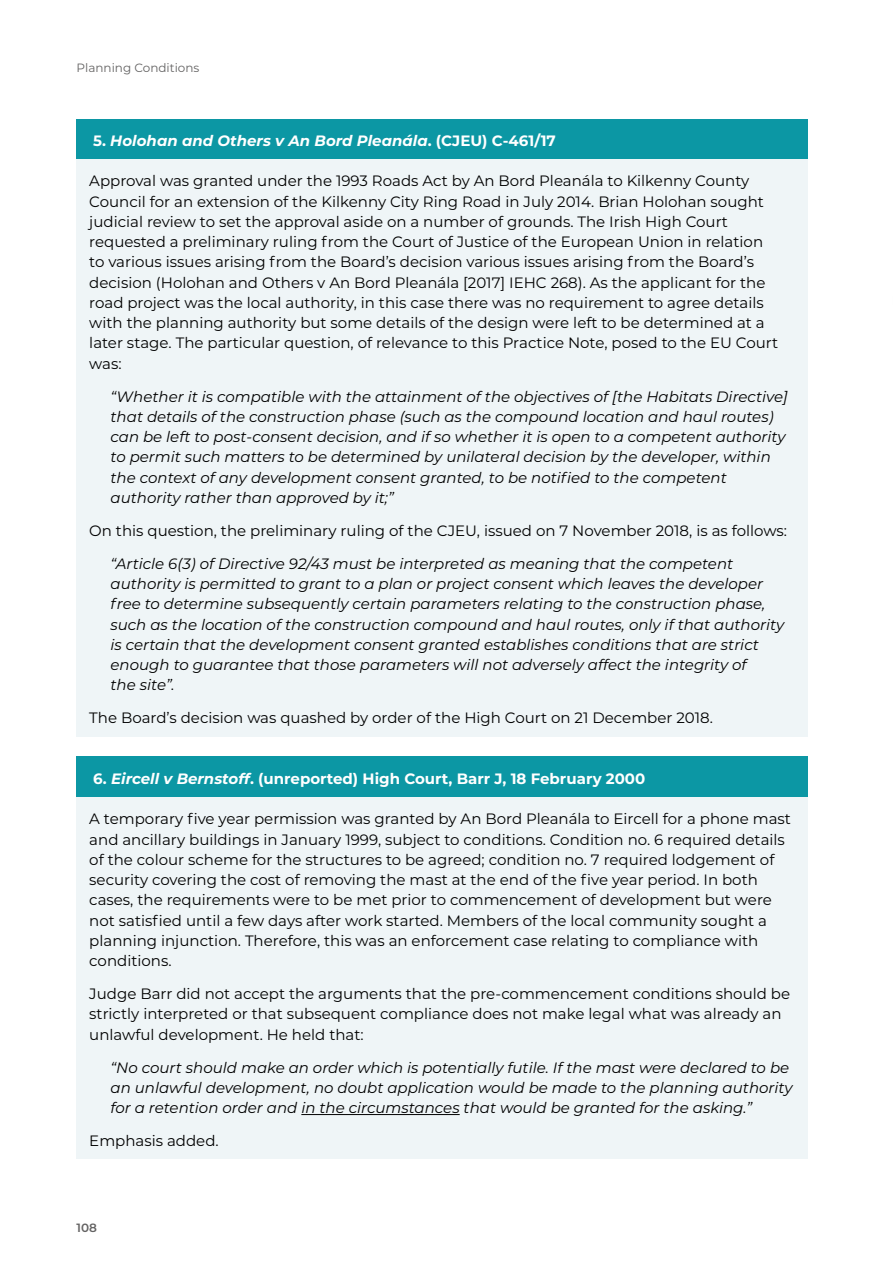
<style>
.page{position:relative;width:893px;height:1263px;background:#fff}
.page>*{position:absolute;margin:0;border:0;box-sizing:border-box;transform-origin:0 0}
.Body_text{font:15px/20.2px "Montserrat";color:#000}
.Body_text-2{font:italic 15px/20.2px "Montserrat";color:#000}
.Body_text-3{font:700 15px "Montserrat";color:#fff}
.Body_text-4{font:italic 700 15px "Montserrat";color:#fff}
.t1{font:12px "Montserrat";color:#646363}
.t2{font:600 12px "Montserrat";color:#646363}
.s1{font-style:normal}
.s2{font-style:italic}
</style>
<div class="page">
<div style="left:77px;top:119px;width:731px;height:40px;background:#0c97a4"></div>
<div style="left:77px;top:159px;width:731px;height:577px;background:#eff5f7"></div>
<div style="left:77px;top:757px;width:731px;height:40px;background:#0c97a4"></div>
<div style="left:77px;top:797px;width:731px;height:362px;background:#eff5f7"></div>
<hr style="left:301px;top:1114px;width:159px;height:1px;background:#000">
<p class="t1" style="left:77px;top:59px;width:124px">Planning Conditions</p>
<p class="Body_text-4" style="left:93px;top:130px;width:464px"><span class="s1">5.</span> Holohan and Others v An Bord Pleanála<span class="s1">. (CJEU) C-461/17</span></p>
<p class="Body_text" style="left:89px;top:170px;width:690px">Approval was granted under the 1993 Roads Act by An Bord Pleanála to Kilkenny County Council for an extension of the Kilkenny City Ring Road in July 2014. Brian Holohan sought judicial review to set the approval aside on a number of grounds. The Irish High Court requested a preliminary ruling from the Court of Justice of the European Union in relation to various issues arising from the Board’s decision various issues arising from the Board’s decision (Holohan and Others v An Bord Pleanála [2017] IEHC 268). As the applicant for the road project was the local authority, in this case there was no requirement to agree details with the planning authority but some details of the design were left to be determined at a later stage. The particular question, of relevance to this Practice Note, posed to the EU Court was:</p>
<p class="Body_text-2" style="left:111px;top:386px;width:679px">“Whether it is compatible with the attainment of the objectives of [the Habitats Directive] that details of the construction phase (such as the compound location and haul routes) can be left to post-consent decision, and if so whether it is open to a competent authority to permit such matters to be determined by unilateral decision by the developer, within the context of any development consent granted, to be notified to the competent authority rather than approved by it;”</p>
<p class="Body_text" style="left:89px;top:520px;width:699px">On this question, the preliminary ruling of the CJEU, issued on 7 November 2018, is as follows:</p>
<p class="Body_text-2" style="left:111px;top:553px;width:675px">“Article 6(3) of Directive 92/43 must be interpreted as meaning that the competent authority is permitted to grant to a plan or project consent which leaves the developer free to determine subsequently certain parameters relating to the construction phase, such as the location of the construction compound and haul routes, only if that authority is certain that the development consent granted establishes conditions that are strict enough to guarantee that those parameters will not adversely affect the integrity of<br>the site”.</p>
<p class="Body_text" style="left:89px;top:707px;width:625px">The Board’s decision was quashed by order of the High Court on 21 December 2018.</p>
<p class="Body_text-3" style="left:93px;top:768px;width:554px">6. <span class="s2">Eircell v Bernstoff</span>. (unreported) High Court, Barr J, 18 February 2000</p>
<p class="Body_text" style="left:89px;top:808px;width:703px">A temporary five year permission was granted by An Bord Pleanála to Eircell for a phone mast and ancillary buildings in January 1999, subject to conditions. Condition no. 6 required details of the colour scheme for the structures to be agreed; condition no. 7 required lodgement of security covering the cost of removing the mast at the end of the five year period. In both cases, the requirements were to be met prior to commencement of development but were not satisfied until a few days after work started. Members of the local community sought a planning injunction. Therefore, this was an enforcement case relating to compliance with conditions.</p>
<p class="Body_text" style="left:89px;top:983px;width:702px">Judge Barr did not accept the arguments that the pre-commencement conditions should be strictly interpreted or that subsequent compliance does not make legal what was already an unlawful development. He held that:</p>
<p class="Body_text-2" style="left:111px;top:1056px;width:683px">“No court should make an order which is potentially futile. If the mast were declared to be an unlawful development, no doubt application would be made to the planning authority for a retention order and in the circumstances that would be granted for the asking.”</p>
<p class="Body_text" style="left:89px;top:1130px;width:131px">Emphasis added.</p>
<p class="t2" style="left:77px;top:1219px;width:22px">108</p>
</div>
